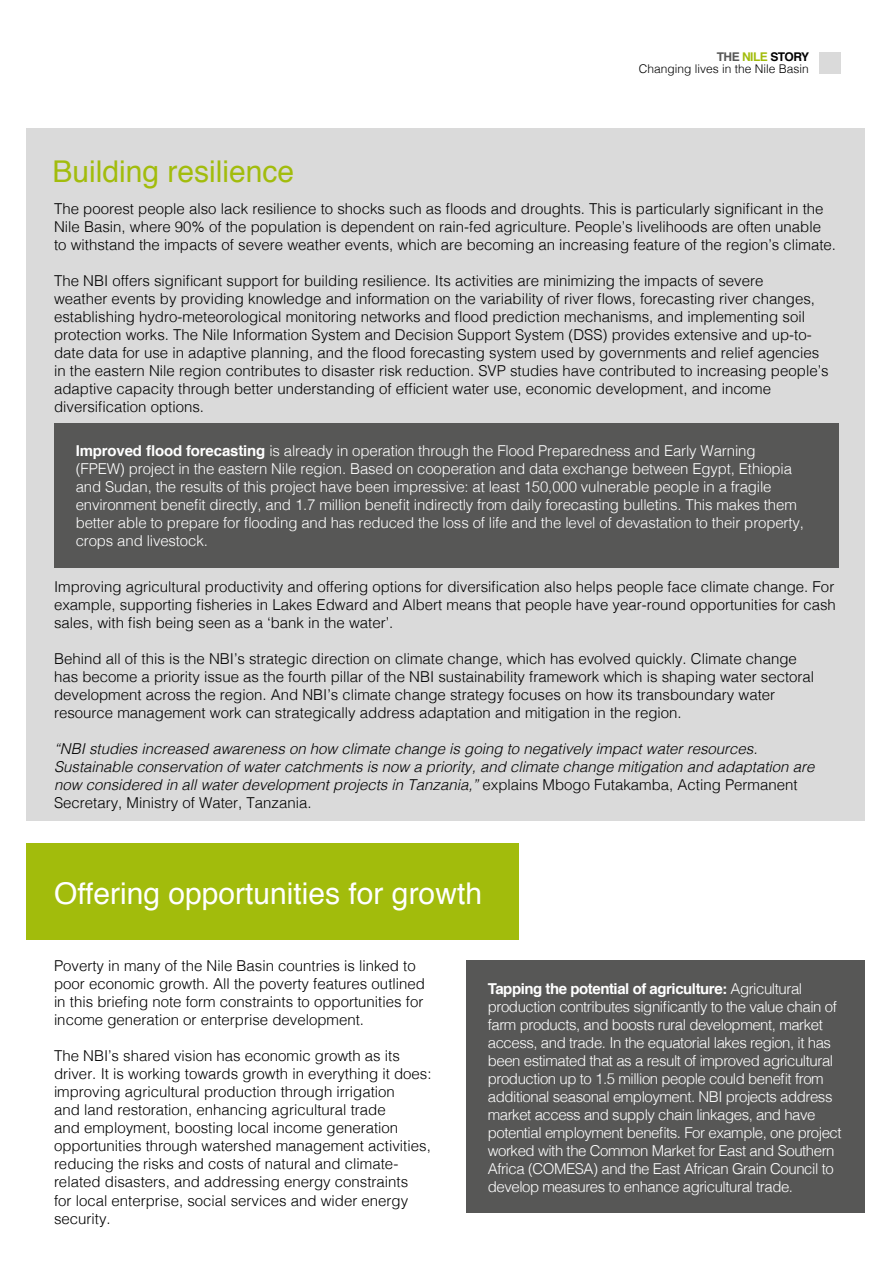
<style>
.page{position:relative;width:893px;height:1263px;background:#fff}
.page>*{position:absolute;margin:0;border:0;box-sizing:border-box;transform-origin:0 0}
.t1{font:30px "Helvetica";color:#fff}
.t2{font:30px "Helvetica";color:#a2bc0c}
.t3{font:300 15px/18px "Helvetica";color:#000}
.t4{font:300 15px/18px "Helvetica";letter-spacing:-.03em;color:#fff}
.t5{font:300 15px/18px "Helvetica";letter-spacing:-.01em;color:#fff}
.t6{font:italic 300 15px/18px "Helvetica";color:#000}
.t7{font:300 12px/12.5px "Helvetica";color:#000;text-align:right}
.s1{font-weight:700;color:#575756}
.s2{font-weight:700;color:#a2bc0c}
.s3{font-weight:700}
.s4{font-style:normal}
</style>
<div class="page">
<div style="left:819px;top:52px;width:22px;height:21px;background:#dadada"></div>
<div style="left:26px;top:843px;width:493px;height:96px;background:#a2bc0c"></div>
<div style="left:26px;top:128px;width:839px;height:693px;background:#dadada"></div>
<div style="left:54px;top:423px;width:785px;height:144px;background:#575756"></div>
<div style="left:467px;top:961px;width:398px;height:252px;background:#575756"></div>
<h1 class="t2" style="left:52px;top:151px;width:243px">Building resilience</h1>
<p class="t7" style="left:639px;top:50px;width:172px"><span class="s1">THE</span> <span class="s2">NILE</span> <span class="s3">STORY<br></span>Changing lives in the Nile Basin</p>
<p class="t3" style="left:54px;top:199px;width:783px">The poorest people also lack resilience to shocks such as floods and droughts. This is particularly significant in the<br>Nile Basin, where 90% of the population is dependent on rain-fed agriculture. People’s livelihoods are often unable to withstand the impacts of severe weather events, which are becoming an increasing feature of the region’s climate.</p>
<p class="t3" style="left:54px;top:271px;width:776px">The NBI offers significant support for building resilience. Its activities are minimizing the impacts of severe<br>weather events by providing knowledge and information on the variability of river flows, forecasting river changes, establishing hydro-meteorological monitoring networks and flood prediction mechanisms, and implementing soil protection works. The Nile Information System and Decision Support System (DSS) provides extensive and up-to&shy;date data for use in adaptive planning, and the flood forecasting system used by governments and relief agencies in the eastern Nile region contributes to disaster risk reduction. SVP studies have contributed to increasing people’s adaptive capacity through better understanding of efficient water use, economic development, and income diversification options.</p>
<p class="t5" style="left:76px;top:440px;width:730px"><span class="s3">Improved flood forecasting</span> is already in operation through the Flood Preparedness and Early Warning (FPEW) project in the eastern Nile region. Based on cooperation and data exchange between Egypt, Ethiopia and Sudan, the results of this project have been impressive: at least 150,000 vulnerable people in a fragile environment benefit directly, and 1.7 million benefit indirectly from daily forecasting bulletins. This makes them better able to prepare for flooding and has reduced the loss of life and the level of devastation to their property, crops and livestock.</p>
<p class="t3" style="left:54px;top:577px;width:783px;text-align:justify">Improving agricultural productivity and offering options for diversification also helps people face climate change. For example, supporting fisheries in Lakes Edward and Albert means that people have year-round opportunities for cash sales, with fish being seen as a ‘bank in the water’.</p>
<p class="t3" style="left:54px;top:649px;width:762px">Behind all of this is the NBI’s strategic direction on climate change, which has evolved quickly. Climate change has become a priority issue as the fourth pillar of the NBI sustainability framework which is shaping water sectoral development across the region. And NBI’s climate change strategy focuses on how its transboundary water resource management work can strategically address adaptation and mitigation in the region.</p>
<p class="t6" style="left:54px;top:739px;width:762px">“NBI studies increased awareness on how climate change is going to negatively impact water resources.<br>Sustainable conservation of water catchments is now a priority, and climate change mitigation and adaptation are now considered in all water development projects in Tanzania,” <span class="s4">explains Mbogo Futakamba, Acting Permanent Secretary, Ministry of Water, Tanzania.</span></p>
<h1 class="t1" style="left:54px;top:873px;width:429px">Offering opportunities for growth</h1>
<p class="t3" style="left:54px;top:956px;width:372px">Poverty in many of the Nile Basin countries is linked to poor economic growth. All the poverty features outlined in this briefing note form constraints to opportunities for income generation or enterprise development.</p>
<p class="t3" style="left:54px;top:1046px;width:379px">The NBI’s shared vision has economic growth as its driver. It is working towards growth in everything it does: improving agricultural production through irrigation<br>and land restoration, enhancing agricultural trade<br>and employment, boosting local income generation opportunities through watershed management activities, reducing the risks and costs of natural and climate&shy;related disasters, and addressing energy constraints<br>for local enterprise, social services and wider energy security.</p>
<p class="t4" style="left:488px;top:978px;width:355px"><span class="s3">Tapping the potential of agriculture:</span> Agricultural production contributes significantly to the value chain of farm products, and boosts rural development, market access, and trade. In the equatorial lakes region, it has been estimated that as a result of improved agricultural production up to 1.5 million people could benefit from additional seasonal employment. NBI projects address market access and supply chain linkages, and have potential employment benefits. For example, one project worked with the Common Market for East and Southern Africa (COMESA) and the East African Grain Council to develop measures to enhance agricultural trade.</p>
</div>
